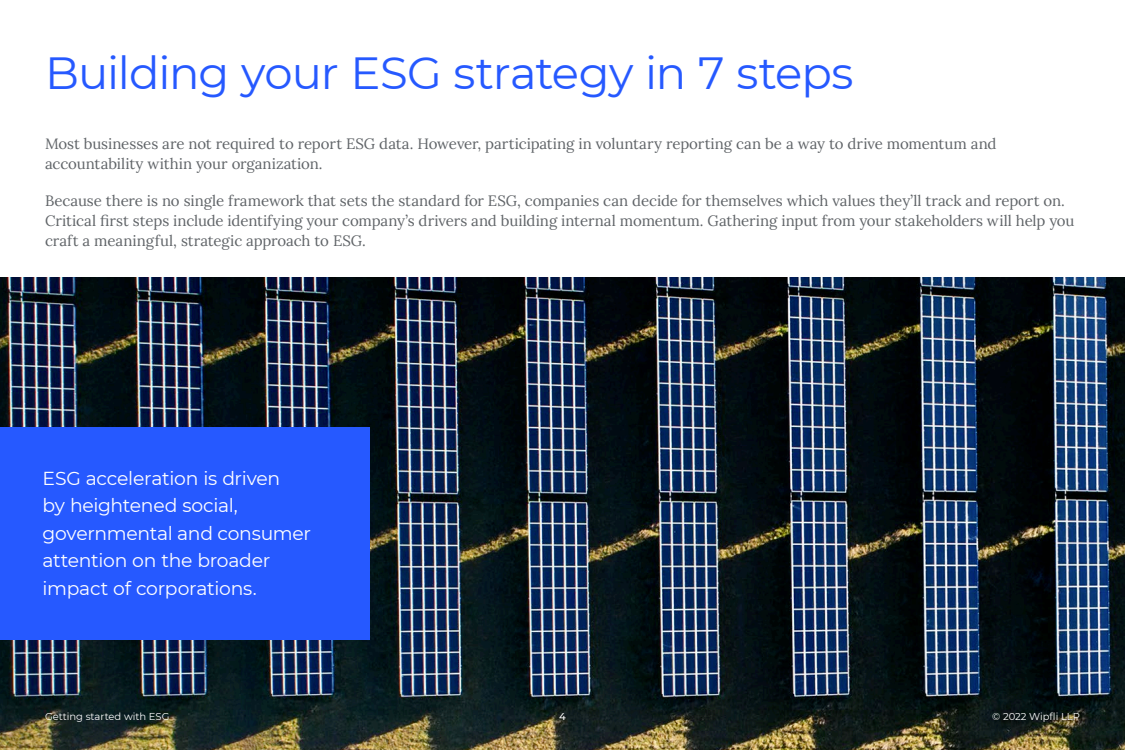
<style>
.page{position:relative;width:1125px;height:750px;background:#fff}
.page>*{position:absolute;margin:0;border:0;box-sizing:border-box;transform-origin:0 0}
.t1{font:45px "Montserrat";letter-spacing:-.02em;color:#2659ff}
.Body_Copy{font:18.75px/27.5px "Montserrat";letter-spacing:-.015em;color:#fff}
.Body_Copy-2{font:15px/20px "Lora";letter-spacing:-.005em;color:#606468}
.t2{font:10px "Montserrat";color:#fff}
.t3{font:500 10px "Montserrat";color:#fff}
</style>
<div class="page">
<img style="left:0;top:277px;width:1125px;height:473px">
<div style="left:0;top:428px;width:370px;height:212px;background:#2659ff"></div>
<p class="t1" style="left:45px;top:42px;width:810px">Building your ESG strategy in 7 steps</p>
<p class="Body_Copy-2" style="left:45px;top:132px;width:953px">Most businesses are not required to report ESG data. However, participating in voluntary reporting can be a way to drive momentum and accountability within your organization.</p>
<p class="Body_Copy-2" style="left:45px;top:190px;width:1031px">Because there is no single framework that sets the standard for ESG, companies can decide for themselves which values they’ll track and report on.<br>Critical first steps include identifying your company’s drivers and building internal momentum. Gathering input from your stakeholders will help you craft a meaningful, strategic approach to ESG.</p>
<p class="Body_Copy" style="left:43px;top:464px;width:270px">ESG acceleration is driven<br>by heightened social, governmental and consumer attention on the broader impact of corporations.</p>
<p class="t2" style="left:45px;top:709px;width:126px">Getting started with ESG</p>
<p class="t3" style="left:559px;top:709px;width:8px">4</p>
<p class="t2" style="left:992px;top:709px;width:89px">© 2022 Wipfli LLP</p>
</div>
